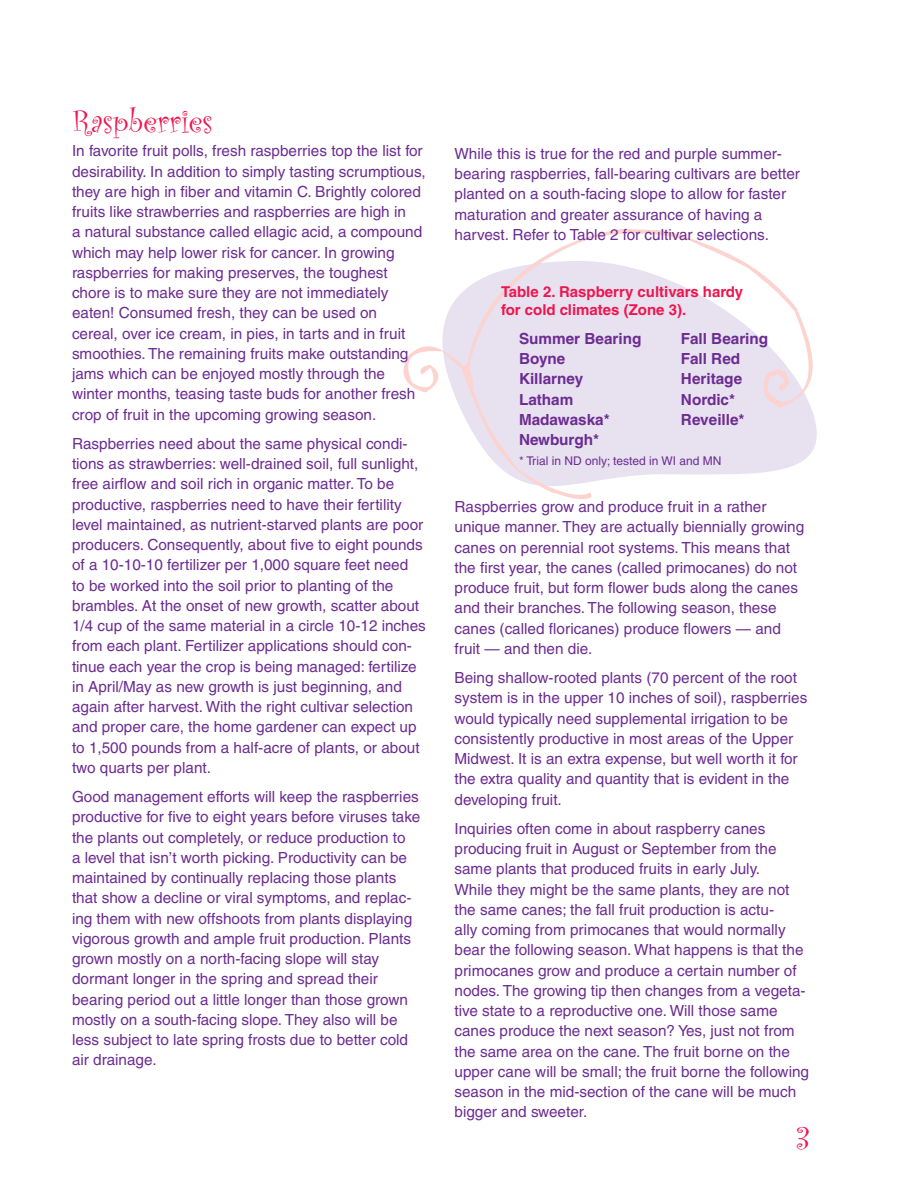
<style>
.page{position:relative;width:918px;height:1188px;background:#fff}
.page>*{position:absolute;margin:0;border:0;box-sizing:border-box;transform-origin:0 0}
.t1{font:33px "Curlz";color:#ed1650}
.t2{font:15.3px/20.2px "Helvetica";color:#6c2c91}
.t3{font:700 15.3px "Helvetica";color:#6c2c91}
.t4{font:700 15px/18px "Helvetica";color:#ed1650}
.t5{font:12px "Helvetica";color:#6c2c91}
</style>
<div class="page">
<svg style="left:403px;top:229px;width:414px;height:270px;fill:#e7e1f0"></svg>
<h1 class="t1" style="left:72px;top:98px;width:142px">Raspberries</h1>
<p class="t2" style="left:72px;top:141px;width:355px">In favorite fruit polls, fresh raspberries top the list for desirability. In addition to simply tasting scrumptious, they are high in fiber and vitamin C. Brightly colored fruits like strawberries and raspberries are high in<br>a natural substance called ellagic acid, a compound which may help lower risk for cancer. In growing raspberries for making preserves, the toughest chore is to make sure they are not immediately eaten! Consumed fresh, they can be used on cereal, over ice cream, in pies, in tarts and in fruit smoothies. The remaining fruits make outstanding jams which can be enjoyed mostly through the winter months, teasing taste buds for another fresh crop of fruit in the upcoming growing season.</p>
<p class="t2" style="left:72px;top:433px;width:355px">Raspberries need about the same physical condi&shy;tions as strawberries: well-drained soil, full sunlight, free airflow and soil rich in organic matter. To be productive, raspberries need to have their fertility level maintained, as nutrient-starved plants are poor producers. Consequently, about five to eight pounds of a 10-10-10 fertilizer per 1,000 square feet need<br>to be worked into the soil prior to planting of the brambles. At the onset of new growth, scatter about 1/4 cup of the same material in a circle 10-12 inches from each plant. Fertilizer applications should con&shy;tinue each year the crop is being managed: fertilize in April/May as new growth is just beginning, and again after harvest. With the right cultivar selection and proper care, the home gardener can expect up to 1,500 pounds from a half-acre of plants, or about two quarts per plant.</p>
<p class="t2" style="left:72px;top:787px;width:350px">Good management efforts will keep the raspberries productive for five to eight years before viruses take the plants out completely, or reduce production to<br>a level that isn’t worth picking. Productivity can be maintained by continually replacing those plants that show a decline or viral symptoms, and replac&shy;ing them with new offshoots from plants displaying vigorous growth and ample fruit production. Plants grown mostly on a north-facing slope will stay dormant longer in the spring and spread their bearing period out a little longer than those grown mostly on a south-facing slope. They also will be less subject to late spring frosts due to better cold air drainage.</p>
<p class="t2" style="left:454px;top:143px;width:347px">While this is true for the red and purple summer&shy;bearing raspberries, fall-bearing cultivars are better planted on a south-facing slope to allow for faster maturation and greater assurance of having a harvest. Refer to Table 2 for cultivar selections.</p>
<p class="t4" style="left:501px;top:282px;width:244px">Table 2. Raspberry cultivars hardy for cold climates (Zone 3).</p>
<p class="t3" style="left:519px;top:329px;width:124px">Summer Bearing</p>
<p class="t3" style="left:681px;top:329px;width:89px">Fall Bearing</p>
<p class="t3" style="left:519px;top:349px;width:48px">Boyne</p>
<p class="t3" style="left:681px;top:349px;width:61px">Fall Red</p>
<p class="t3" style="left:519px;top:370px;width:66px">Killarney</p>
<p class="t3" style="left:681px;top:370px;width:63px">Heritage</p>
<p class="t3" style="left:519px;top:390px;width:56px">Latham</p>
<p class="t3" style="left:681px;top:390px;width:56px">Nordic*</p>
<p class="t3" style="left:519px;top:410px;width:92px">Madawaska*</p>
<p class="t3" style="left:681px;top:410px;width:65px">Reveille*</p>
<p class="t3" style="left:519px;top:430px;width:81px">Newburgh*</p>
<p class="t5" style="left:519px;top:453px;width:204px">* Trial in ND only; tested in WI and MN</p>
<p class="t2" style="left:454px;top:497px;width:351px">Raspberries grow and produce fruit in a rather unique manner. They are actually biennially growing canes on perennial root systems. This means that the first year, the canes (called primocanes) do not produce fruit, but form flower buds along the canes and their branches. The following season, these canes (called floricanes) produce flowers — and fruit — and then die.</p>
<p class="t2" style="left:454px;top:668px;width:354px">Being shallow-rooted plants (70 percent of the root system is in the upper 10 inches of soil), raspberries would typically need supplemental irrigation to be consistently productive in most areas of the Upper Midwest. It is an extra expense, but well worth it for the extra quality and quantity that is evident in the developing fruit.</p>
<p class="t2" style="left:454px;top:818px;width:356px">Inquiries often come in about raspberry canes producing fruit in August or September from the same plants that produced fruits in early July.<br>While they might be the same plants, they are not the same canes; the fall fruit production is actu-<br>ally coming from primocanes that would normally bear the following season. What happens is that the primocanes grow and produce a certain number of nodes. The growing tip then changes from a vegeta&shy;tive state to a reproductive one. Will those same canes produce the next season? Yes, just not from the same area on the cane. The fruit borne on the upper cane will be small; the fruit borne the following season in the mid-section of the cane will be much bigger and sweeter.</p>
<h1 class="t1" style="left:796px;top:1115px;width:16px">3</h1>
</div>
